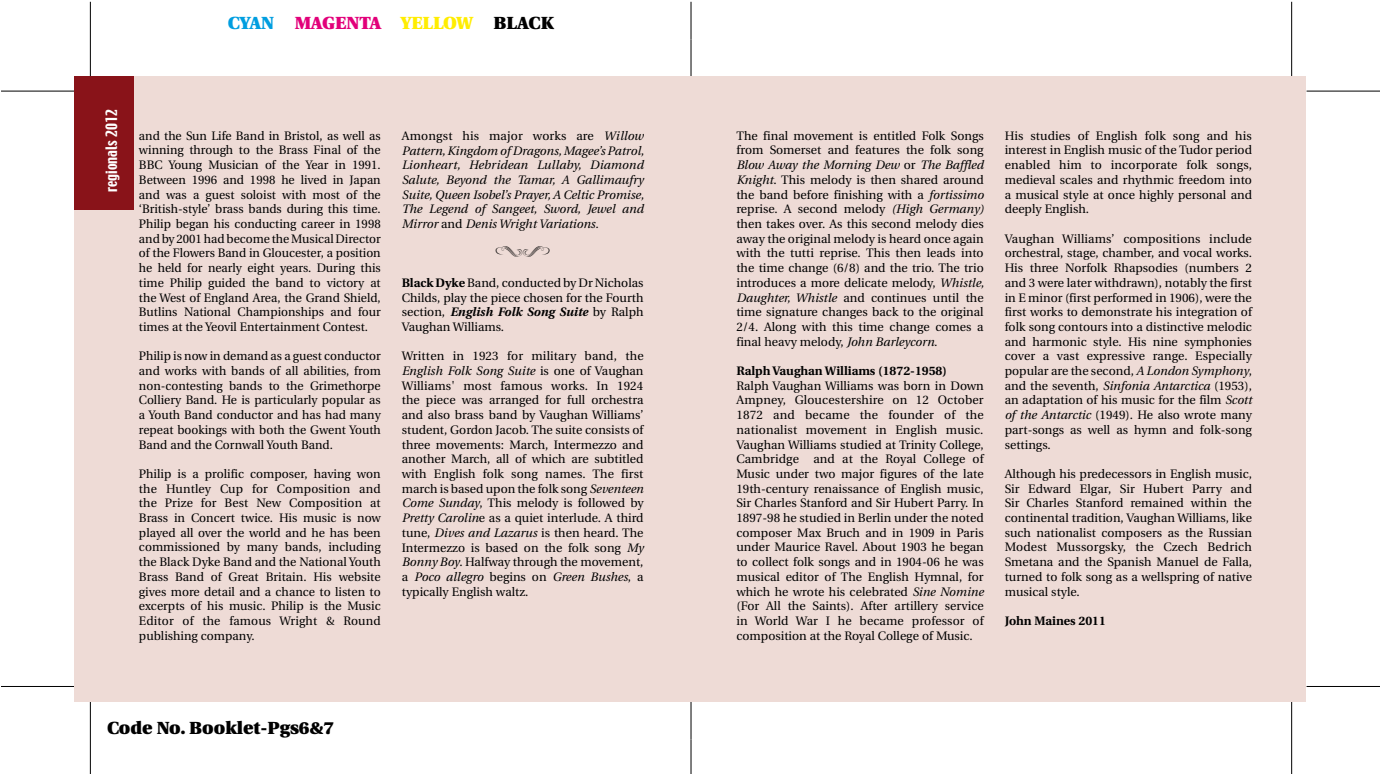
<style>
.page{position:relative;width:1380px;height:774px;background:#fff}
.page>*{position:absolute;margin:0;border:0;box-sizing:border-box;transform-origin:0 0}
.t1{font:900 17.5px "Utopia";color:#e2007a}
.t2{font:900 17.5px "Utopia";color:#000}
.t3{font:15.75px "Nymphette";color:#000}
.t4{font:14px "Techno";color:#fff}
.t5{font:12.25px/14.7px "Utopia";color:#000;text-align:justify}
.t6{font:italic 12.25px/14.7px "Utopia";color:#000;text-align:justify}
.t7{font:700 12.25px "Utopia";color:#000}
.s1{color:#009ee0}
.s2{color:#ffed00}
.s3{color:#000}
.s4{font-style:normal}
.s5{font-weight:700}
.s6{font-weight:700;font-style:italic}
.s7{font-style:italic}
</style>
<div class="page">
<hr style="left:90px;top:2px;width:1px;height:74px;background:#000">
<hr style="left:90px;top:701px;width:1px;height:73px;background:#000">
<hr style="left:1px;top:91px;width:74px;height:1px;background:#000">
<hr style="left:1px;top:686px;width:74px;height:1px;background:#000">
<svg style="left:690px;top:2px;width:1px;height:74px"></svg>
<svg style="left:690px;top:701px;width:1px;height:73px"></svg>
<hr style="left:1290px;top:2px;width:1px;height:74px;background:#000">
<hr style="left:1306px;top:91px;width:73px;height:1px;background:#000">
<hr style="left:1306px;top:686px;width:73px;height:1px;background:#000">
<hr style="left:1290px;top:701px;width:1px;height:73px;background:#000">
<div style="left:74px;top:76px;width:616px;height:625px;background:#eedbd6"></div>
<div style="left:690px;top:76px;width:615px;height:625px;background:#eedbd6"></div>
<div style="left:74px;top:76px;width:60px;height:134px;background:#891319"></div>
<h1 class="t1" style="left:228px;top:13px;width:327px"><span class="s1">CYAN</span> MAGENTA <span class="s2">YELLOW</span> <span class="s3">BLACK</span></h1>
<p class="t4" style="left:102px;top:192px;width:84px;rotate:-90deg">regionals 2012</p>
<p class="t5" style="left:139px;top:128px;width:243px">and the Sun Life Band in Bristol, as well as winning through to the Brass Final of the BBC Young Musician of the Year in 1991.<br>Between 1996 and 1998 he lived in Japan and was a guest soloist with most of the ‘British-style’ brass bands during this time.<br>Philip began his conducting career in 1998 and by 2001 had become the Musical Director of the Flowers Band in Gloucester, a position he held for nearly eight years. During this time Philip guided the band to victory at the West of England Area, the Grand Shield, Butlins National Championships and four times at the Yeovil Entertainment Contest.</p>
<p class="t5" style="left:139px;top:349px;width:243px">Philip is now in demand as a guest conductor and works with bands of all abilities, from non-contesting bands to the Grimethorpe Colliery Band. He is particularly popular as a Youth Band conductor and has had many repeat bookings with both the Gwent Youth Band and the Cornwall Youth Band.</p>
<p class="t5" style="left:139px;top:467px;width:243px">Philip is a prolific composer, having won the Huntley Cup for Composition and the Prize for Best New Composition at Brass in Concert twice. His music is now played all over the world and he has been commissioned by many bands, including the Black Dyke Band and the National Youth Brass Band of Great Britain. His website gives more detail and a chance to listen to excerpts of his music. Philip is the Music Editor of the famous Wright &amp; Round publishing company.</p>
<p class="t6" style="left:402px;top:128px;width:244px"><span class="s4">Amongst his major works are</span> Willow Pattern, Kingdom of Dragons, Magee’s Patrol, Lionheart, Hebridean Lullaby, Diamond Salute, Beyond the Tamar, A Gallimaufry Suite, Queen Isobel’s Prayer, A Celtic Promise, The Legend of Sangeet, Sword, Jewel and Mirror <span class="s4">and</span> Denis Wright Variations.</p>
<p class="t3" style="left:495px;top:243px;width:56px">nm</p>
<p class="t5" style="left:402px;top:276px;width:243px"><span class="s5">Black Dyke</span> Band, conducted by Dr Nicholas Childs, play the piece chosen for the Fourth section, <span class="s6">English Folk Song Suite</span> by Ralph Vaughan Williams.</p>
<p class="t5" style="left:402px;top:349px;width:243px">Written in 1923 for military band, the <span class="s7">English Folk Song Suite</span> is one of Vaughan Williams' most famous works. In 1924 the piece was arranged for full orchestra and also brass band by Vaughan Williams’ student, Gordon Jacob. The suite consists of three movements: March, Intermezzo and another March, all of which are subtitled with English folk song names. The first march is based upon the folk song <span class="s7">Seventeen Come Sunday</span>, This melody is followed by <span class="s7">Pretty Carolin</span>e as a quiet interlude. A third tune, <span class="s7">Dives and Lazarus</span> is then heard. The Intermezzo is based on the folk song <span class="s7">My Bonny Boy</span>. Halfway through the movement, a <span class="s7">Poco allegro</span> begins on <span class="s7">Green Bushes</span>, a typically English waltz.</p>
<h1 class="t2" style="left:107px;top:717px;width:228px">Code No. Booklet-Pgs6&amp;7</h1>
<p class="t5" style="left:736px;top:128px;width:249px">The final movement is entitled Folk Songs from Somerset and features the folk song <span class="s7">Blow Away the Morning Dew</span> or <span class="s7">The Baffled Knight</span>. This melody is then shared around the band before finishing with a <span class="s7">fortissimo </span>reprise. A second melody <span class="s7">(High Germany) </span>then takes over. As this second melody dies away the original melody is heard once again with the tutti reprise. This then leads into the time change (6/8) and the trio. The trio introduces a more delicate melody, <span class="s7">Whistle, Daughter, Whistle</span> and continues until the time signature changes back to the original 2/4. Along with this time change comes a final heavy melody, <span class="s7">John Barleycorn.</span></p>
<p class="t7" style="left:736px;top:364px;width:212px">Ralph Vaughan Williams (1872-1958)</p>
<p class="t5" style="left:736px;top:378px;width:249px">Ralph Vaughan Williams was born in Down Ampney, Gloucestershire on 12 October 1872 and became the founder of the nationalist movement in English music.<br>Vaughan Williams studied at Trinity College, Cambridge and at the Royal College of Music under two major figures of the late 19th-century renaissance of English music, Sir Charles Stanford and Sir Hubert Parry. In 1897-98 he studied in Berlin under the noted composer Max Bruch and in 1909 in Paris under Maurice Ravel. About 1903 he began to collect folk songs and in 1904-06 he was musical editor of The English Hymnal, for which he wrote his celebrated <span class="s7">Sine Nomine </span>(For All the Saints). After artillery service in World War I he became professor of composition at the Royal College of Music.</p>
<p class="t5" style="left:1004px;top:128px;width:249px">His studies of English folk song and his interest in English music of the Tudor period enabled him to incorporate folk songs, medieval scales and rhythmic freedom into a musical style at once highly personal and deeply English.</p>
<p class="t5" style="left:1004px;top:231px;width:249px">Vaughan Williams’ compositions include orchestral, stage, chamber, and vocal works.<br>His three Norfolk Rhapsodies (numbers 2 and 3 were later withdrawn), notably the first in E minor (first performed in 1906), were the first works to demonstrate his integration of folk song contours into a distinctive melodic and harmonic style. His nine symphonies cover a vast expressive range. Especially popular are the second, <span class="s7">A London Symphony</span>, and the seventh, <span class="s7">Sinfonia Antarctica</span> (1953), an adaptation of his music for the film <span class="s7">Scott of the Antarctic</span> (1949). He also wrote many part-songs as well as hymn and folk-song settings.</p>
<p class="t5" style="left:1004px;top:467px;width:249px">Although his predecessors in English music, Sir Edward Elgar, Sir Hubert Parry and Sir Charles Stanford remained within the continental tradition, Vaughan Williams, like such nationalist composers as the Russian Modest Mussorgsky, the Czech Bedrich Smetana and the Spanish Manuel de Falla, turned to folk song as a wellspring of native musical style.</p>
<p class="t7" style="left:1004px;top:614px;width:103px">John Maines 2011</p>
</div>
